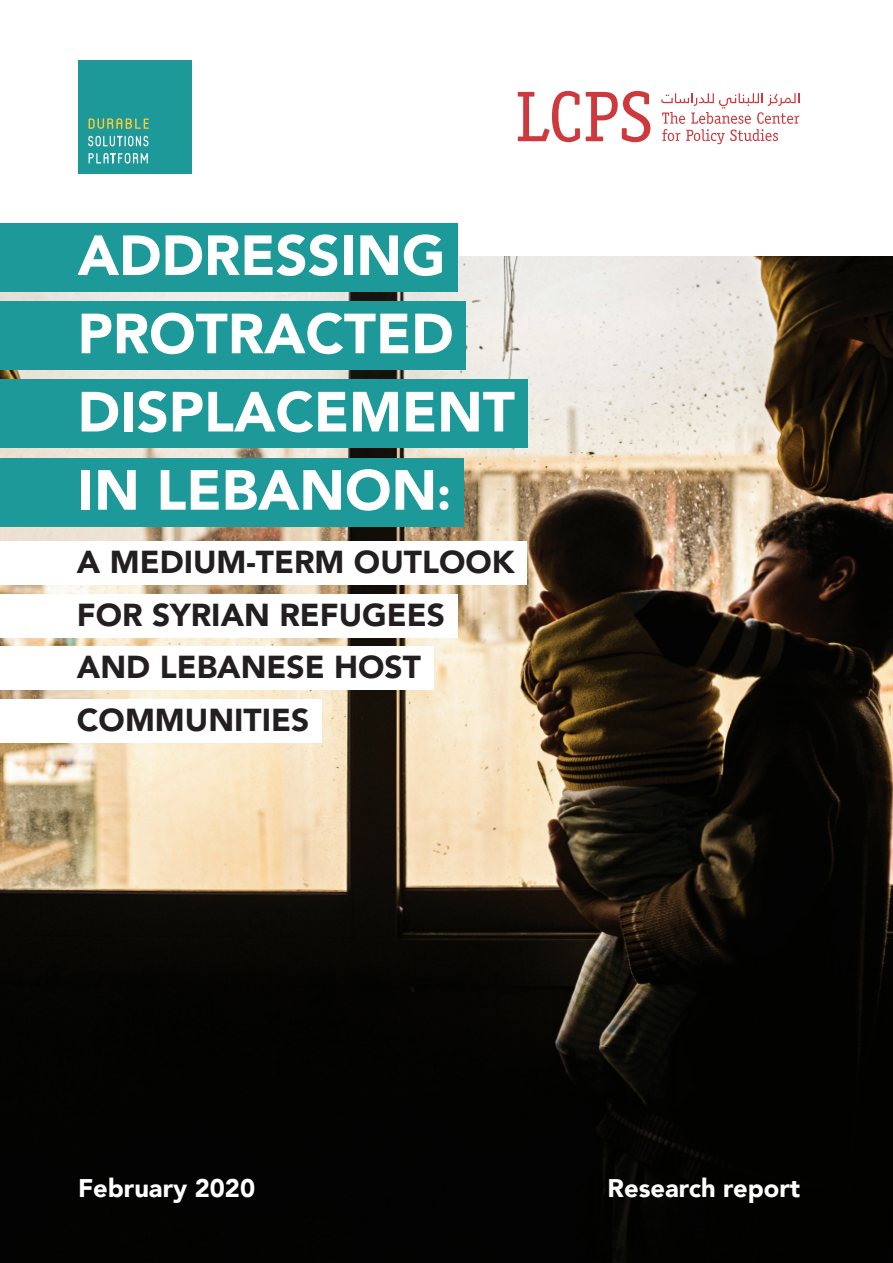
<style>
.page{position:relative;width:893px;height:1263px;background:#fff}
.page>*{position:absolute;margin:0;border:0;box-sizing:border-box;transform-origin:0 0}
.t1{font:900 55.95px/78.2px "Avenir";color:#fff}
.t2{font:900 31.65px/52.5px "Avenir";color:#231f20}
.t3{font:900 25.5px "Avenir";color:#fff}
.s1{font-size:47.25px}
</style>
<div class="page">
<div style="left:78px;top:60px;width:114px;height:114px;background:#1e9999"></div>
<svg style="left:89px;top:118px;width:60px;height:11px"></svg>
<svg style="left:88px;top:136px;width:61px;height:10px"></svg>
<svg style="left:89px;top:153px;width:59px;height:11px"></svg>
<img style="left:0;top:256px;width:893px;height:1007px">
<div style="left:0;top:223px;width:458px;height:68px;background:#1e9999"></div>
<div style="left:0;top:301px;width:466px;height:69px;background:#1e9999"></div>
<div style="left:0;top:380px;width:527px;height:68px;background:#1e9999"></div>
<div style="left:0;top:458px;width:463px;height:68px;background:#1e9999"></div>
<div style="left:0;top:542px;width:527px;height:43px;background:#fff"></div>
<div style="left:0;top:594px;width:457px;height:43px;background:#fff"></div>
<div style="left:0;top:646px;width:433px;height:44px;background:#fff"></div>
<div style="left:0;top:699px;width:322px;height:43px;background:#fff"></div>
<svg style="left:518px;top:91px;width:62px;height:51px"></svg>
<svg style="left:586px;top:91px;width:64px;height:51px"></svg>
<svg style="left:661px;top:93px;width:138px;height:51px"></svg>
<h1 class="t1" style="left:78px;top:215px;width:439px">ADDRESSING<br>PROTRACTED<br>DISPLACEMENT<br>IN LEBANON<span class="s1">:</span></h1>
<p class="t2" style="left:77px;top:535px;width:439px">A MEDIUM-TERM OUTLOOK<br>FOR SYRIAN REFUGEES<br>AND LEBANESE HOST<br>COMMUNITIES</p>
<p class="t3" style="left:78px;top:1167px;width:179px">February 2020</p>
<p class="t3" style="left:608px;top:1166px;width:194px">Research report</p>
</div>
